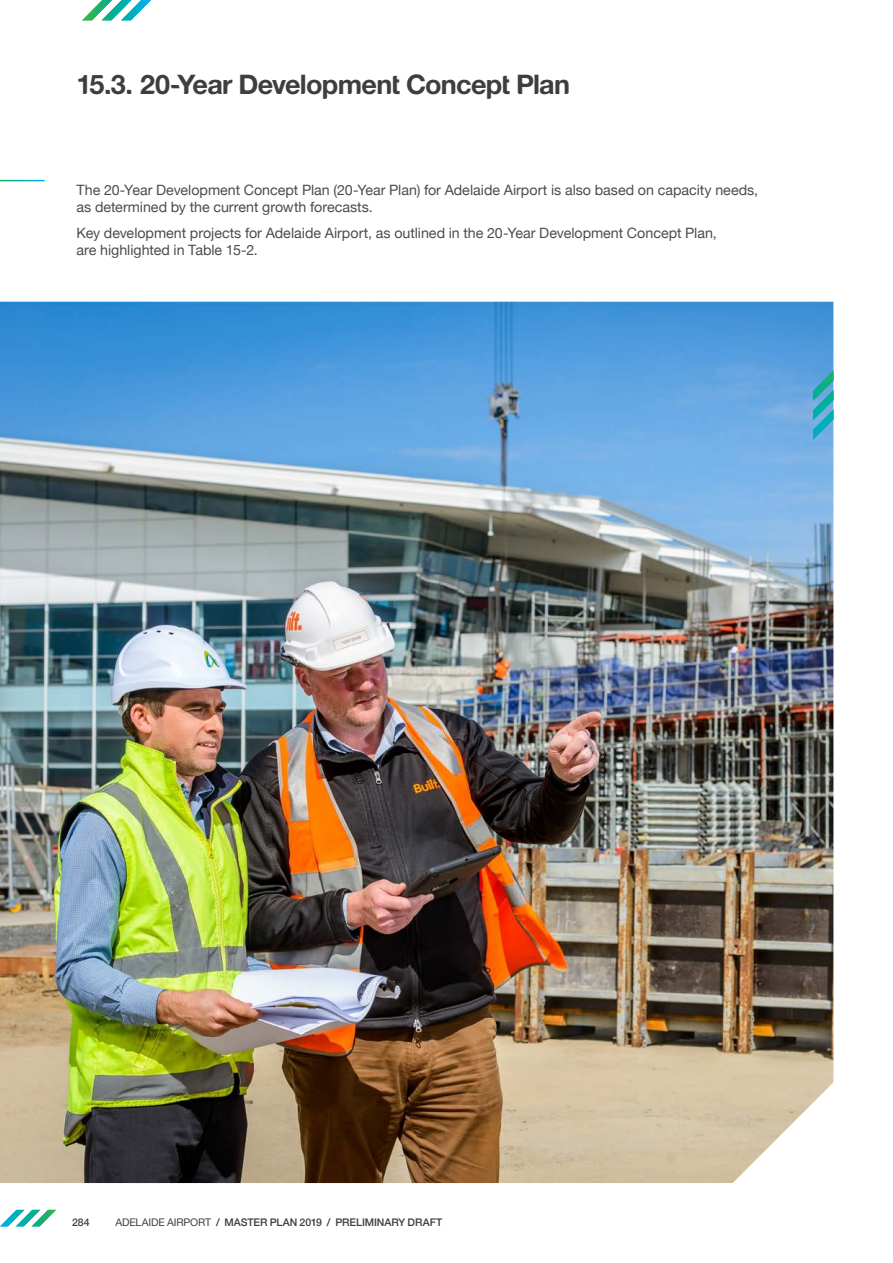
<style>
.page{position:relative;width:893px;height:1263px;background:#fff}
.page>*{position:absolute;margin:0;border:0;box-sizing:border-box;transform-origin:0 0}
.t1{font:700 27px "Airvetica Nue";letter-spacing:-.025em;color:#3e3e3f}
.t2{font:14.25px/17.2px "Helvetica Neue";color:#4b4c4d}
.t3{font:500 10.5px "Helvetica Neue";letter-spacing:-.01em;color:#3e3e3f}
.s1{font-weight:400}
</style>
<div class="page">
<svg style="left:0;top:1210px;width:56px;height:16px"></svg>
<svg style="left:82px;top:0;width:69px;height:20px"></svg>
<img style="left:0;top:302px;width:833px;height:881px">
<svg style="left:729px;top:1080px;width:105px;height:103px"></svg>
<svg style="left:813px;top:371px;width:20px;height:69px"></svg>
<h1 class="t1" style="left:77px;top:68px;width:495px">15.3. 20-Year Development Concept Plan</h1>
<p class="t2" style="left:77px;top:181px;width:683px">The 20-Year Development Concept Plan (20-Year Plan) for Adelaide Airport is also based on capacity needs, as determined by the current growth forecasts.</p>
<p class="t2" style="left:77px;top:224px;width:642px">Key development projects for Adelaide Airport, as outlined in the 20-Year Development Concept Plan, are highlighted in Table 15-2.</p>
<p class="t3" style="left:72px;top:1215px;width:19px">284</p>
<p class="t3" style="left:115px;top:1215px;width:328px"><span class="s1">ADELAIDE AIRPORT</span> / MASTER PLAN 2019 / PRELIMINARY DRAFT</p>
</div>
